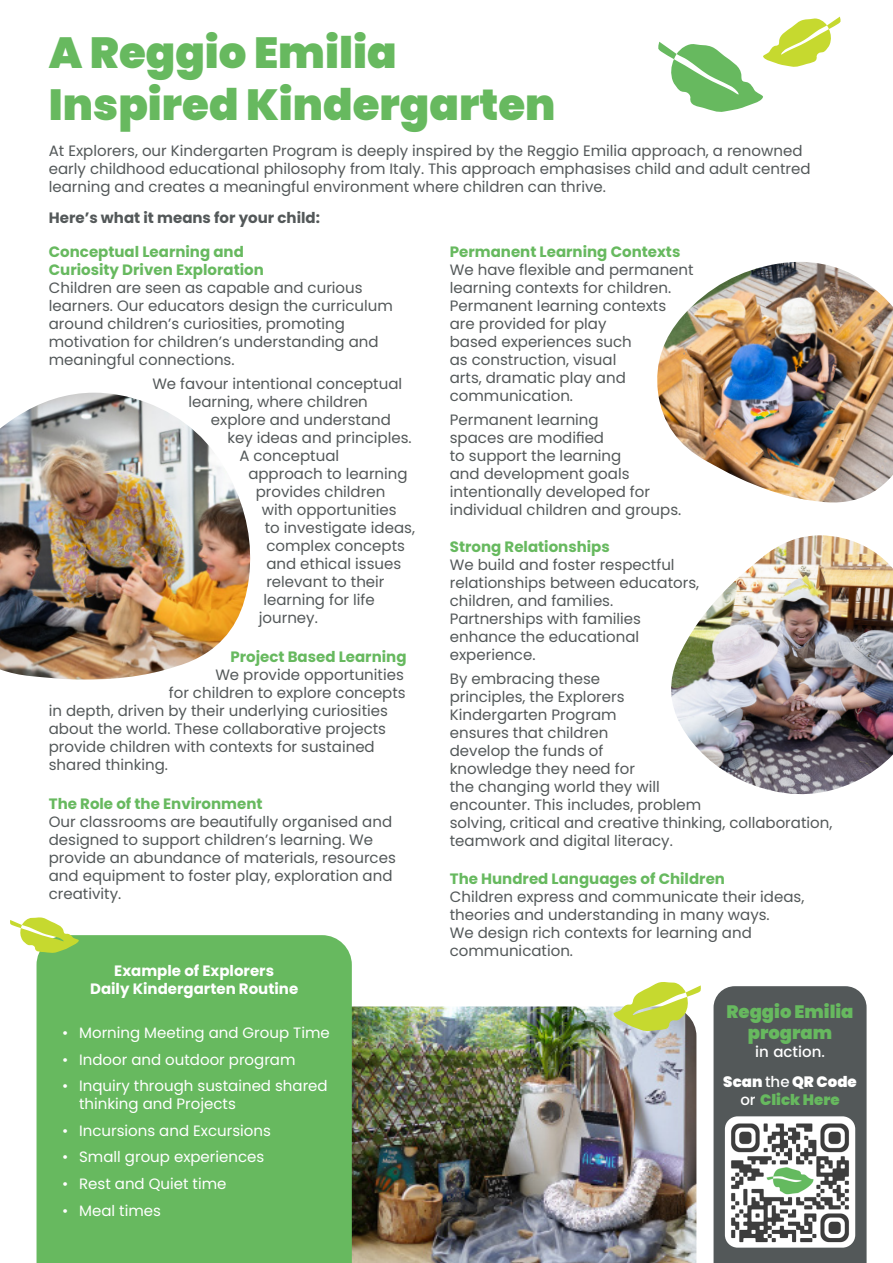
<style>
.page{position:relative;width:893px;height:1263px;background:#fff}
.page>*{position:absolute;margin:0;border:0;box-sizing:border-box;transform-origin:0 0}
.t1{font:900 43.5px/52.2px "Poppins";color:#67b95f}
.t2{font:900 18px/21.6px "Poppins";color:#67b95f;text-align:center}
.t3{font:15px/18px "Poppins";color:#535859}
.t4{font:15px/18px "Poppins";color:#fff}
.t5{font:700 15px/18px "Poppins";color:#67b95f}
.t6{font:700 15px/18px "Poppins";color:#fff;text-align:center}
.t7{font:700 15px "Poppins";color:#535859}
.t8{font:500 15px/30px "Poppins";color:#fff;text-align:center}
.t9{font:900 15px "Poppins";color:#67b95f}
.s1{font-weight:900}
.s2{font-weight:500;color:#fff}
</style>
<div class="page">
<img style="left:671px;top:535px;width:222px;height:260px">
<img style="left:657px;top:262px;width:236px;height:241px">
<img style="left:352px;top:1006px;width:344px;height:257px">
<div style="left:37px;top:935px;width:315px;height:328px;background:#67b95f"></div>
<div style="left:713px;top:986px;width:154px;height:277px;background:#535859"></div>
<img style="left:0;top:393px;width:251px;height:287px">
<svg style="left:613px;top:982px;width:88px;height:50px"></svg>
<img style="left:725px;top:1116px;width:130px;height:131px">
<svg style="left:10px;top:917px;width:69px;height:36px"></svg>
<svg style="left:658px;top:17px;width:183px;height:95px"></svg>
<h1 class="t1" style="left:49px;top:30px;width:508px">A Reggio Emilia<br>Inspired Kindergarten</h1>
<p class="t3" style="left:49px;top:142px;width:763px">At Explorers, our Kindergarten Program is deeply inspired by the Reggio Emilia approach, a renowned early childhood educational philosophy from Italy. This approach emphasises child and adult centred learning and creates a meaningful environment where children can thrive.</p>
<p class="t7" style="left:49px;top:210px;width:273px">Here’s what it means for your child:</p>
<p class="t5" style="left:49px;top:243px;width:217px">Conceptual Learning and<br>Curiosity Driven Exploration</p>
<p class="t3" style="left:49px;top:279px;width:346px">Children are seen as capable and curious learners. Our educators design the curriculum around children’s curiosities, promoting motivation for children’s understanding and meaningful connections.</p>
<p class="t3" style="left:152px;top:375px;width:251px;text-align:center">We favour intentional conceptual learning, where children</p>
<p class="t3" style="left:211px;top:411px;width:182px">explore and understand</p>
<p class="t3" style="left:227px;top:429px;width:186px">key ideas and principles.</p>
<p class="t3" style="left:239px;top:447px;width:101px">A conceptual</p>
<p class="t3" style="left:248px;top:465px;width:161px">approach to learning</p>
<p class="t3" style="left:256px;top:483px;width:131px">provides children</p>
<p class="t3" style="left:262px;top:501px;width:136px">with opportunities</p>
<p class="t3" style="left:265px;top:519px;width:152px">to investigate ideas,</p>
<p class="t3" style="left:266px;top:537px;width:140px">complex concepts</p>
<p class="t3" style="left:266px;top:555px;width:136px">and ethical issues</p>
<p class="t3" style="left:266px;top:573px;width:120px">relevant to their</p>
<p class="t3" style="left:263px;top:591px;width:113px">learning for life</p>
<p class="t3" style="left:259px;top:609px;width:61px">journey.</p>
<p class="t5" style="left:230px;top:648px;width:178px">Project Based Learning</p>
<p class="t3" style="left:215px;top:666px;width:190px">We provide opportunities</p>
<p class="t3" style="left:169px;top:684px;width:238px">for children to explore concepts</p>
<p class="t3" style="left:49px;top:702px;width:341px">in depth, driven by their underlying curiosities</p>
<p class="t3" style="left:49px;top:720px;width:339px">about the world. These collaborative projects</p>
<p class="t3" style="left:49px;top:738px;width:327px">provide children with contexts for sustained</p>
<p class="t3" style="left:49px;top:756px;width:121px">shared thinking.</p>
<p class="t5" style="left:450px;top:243px;width:232px">Permanent Learning Contexts</p>
<p class="t3" style="left:450px;top:261px;width:245px">We have flexible and permanent learning contexts for children.<br>Permanent learning contexts are provided for play<br>based experiences such<br>as construction, visual<br>arts, dramatic play and communication.</p>
<p class="t3" style="left:450px;top:411px;width:233px">Permanent learning<br>spaces are modified<br>to support the learning<br>and development goals intentionally developed for individual children and groups.</p>
<p class="t5" style="left:450px;top:538px;width:162px">Strong Relationships</p>
<p class="t3" style="left:450px;top:556px;width:251px">We build and foster respectful relationships between educators, children, and families.<br>Partnerships with families enhance the educational experience.</p>
<p class="t3" style="left:450px;top:670px;width:384px">By embracing these<br>principles, the Explorers<br>Kindergarten Program<br>ensures that children<br>develop the funds of<br>knowledge they need for<br>the changing world they will<br>encounter. This includes, problem<br>solving, critical and creative thinking, collaboration, teamwork and digital literacy.</p>
<p class="t5" style="left:49px;top:795px;width:215px">The Role of the Environment</p>
<p class="t3" style="left:49px;top:813px;width:348px">Our classrooms are beautifully organised and designed to support children’s learning. We provide an abundance of materials, resources and equipment to foster play, exploration and creativity.</p>
<p class="t5" style="left:450px;top:870px;width:277px">The Hundred Languages of Children</p>
<p class="t3" style="left:450px;top:888px;width:356px">Children express and communicate their ideas, theories and understanding in many ways.<br>We design rich contexts for learning and communication.</p>
<p class="t6" style="left:90px;top:962px;width:210px">Example of Explorers<br>Daily Kindergarten Routine</p>
<p class="t4" style="left:62px;top:1024px;width:269px">• Morning Meeting and Group Time</p>
<p class="t4" style="left:62px;top:1051px;width:235px">• Indoor and outdoor program</p>
<p class="t4" style="left:79px;top:1077px;width:250px;text-indent:-17px">• Inquiry through sustained shared thinking and Projects</p>
<p class="t4" style="left:62px;top:1122px;width:210px">• Incursions and Excursions</p>
<p class="t4" style="left:62px;top:1148px;width:204px">• Small group experiences</p>
<p class="t4" style="left:62px;top:1175px;width:166px">• Rest and Quiet time</p>
<p class="t4" style="left:62px;top:1201px;width:100px">• Meal times</p>
<p class="t2" style="left:727px;top:1002px;width:128px">Reggio Emilia program</p>
<p class="t8" style="left:723px;top:1037px;width:135px">in action.<br><span class="s1">Scan</span> the <span class="s1">QR Code</span></p>
<p class="t9" style="left:740px;top:1093px;width:101px"><span class="s2">or</span> Click Here</p>
</div>
